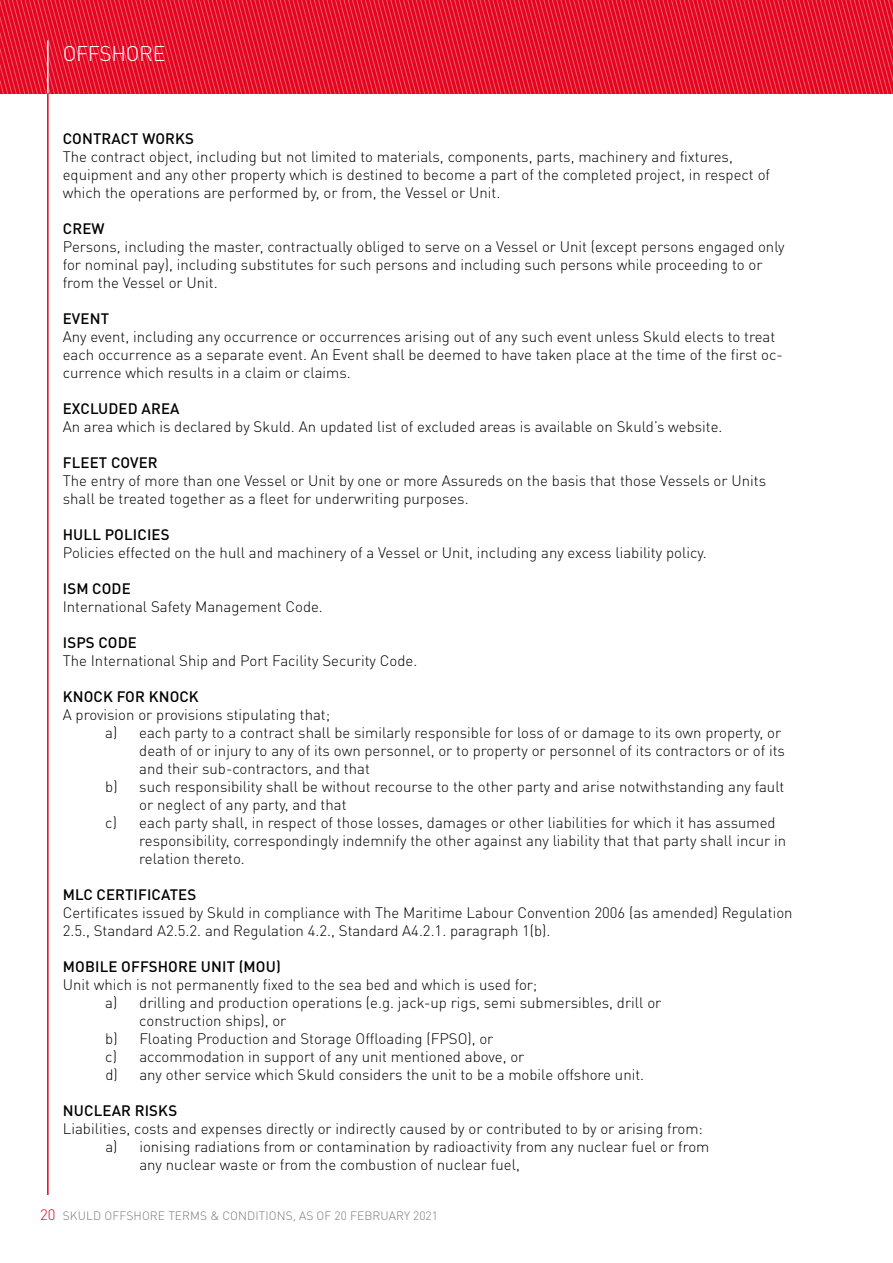
<style>
.page{position:relative;width:893px;height:1263px;background:#fff}
.page>*{position:absolute;margin:0;border:0;box-sizing:border-box;transform-origin:0 0}
.t1{font:300 21px "DINOT";letter-spacing:-.015em;color:#fff}
.t2{font:300 15px/18px "DINOT";color:#000}
.t3{font:500 15px "DINOT";letter-spacing:.01em;color:#000}
.t4{font:300 15px "DINOT";color:#e40521}
.t5{font:300 12px "DINOT";letter-spacing:.01em;color:#7c7b7b}
</style>
<div class="page">
<svg style="left:0;top:0;width:893px;height:94px;background:#e61933"></svg>
<hr style="left:47px;top:40px;width:2px;height:54px;background:#fff">
<hr style="left:47px;top:94px;width:2px;height:1101px;background:#e40521">
<h1 class="t1" style="left:63px;top:41px;width:104px">OFFSHORE</h1>
<p class="t3" style="left:63px;top:129px;width:133px">CONTRACT WORKS</p>
<p class="t2" style="left:63px;top:147px;width:709px">The contract object, including but not limited to materials, components, parts, machinery and fixtures, equipment and any other property which is destined to become a part of the completed project, in respect of which the operations are performed by, or from, the Vessel or Unit.</p>
<p class="t3" style="left:63px;top:219px;width:43px">CREW</p>
<p class="t2" style="left:63px;top:237px;width:723px">Persons, including the master, contractually obliged to serve on a Vessel or Unit (except persons engaged only for nominal pay), including substitutes for such persons and including such persons while proceeding to or from the Vessel or Unit.</p>
<p class="t3" style="left:63px;top:309px;width:48px">EVENT</p>
<p class="t2" style="left:63px;top:327px;width:722px">Any event, including any occurrence or occurrences arising out of any such event unless Skuld elects to treat each occurrence as a separate event. An Event shall be deemed to have taken place at the time of the first oc&shy;currence which results in a claim or claims.</p>
<p class="t3" style="left:63px;top:399px;width:118px">EXCLUDED AREA</p>
<p class="t2" style="left:63px;top:417px;width:661px">An area which is declared by Skuld. An updated list of excluded areas is available on Skuld’s website.</p>
<p class="t3" style="left:63px;top:453px;width:96px">FLEET COVER</p>
<p class="t2" style="left:63px;top:471px;width:705px">The entry of more than one Vessel or Unit by one or more Assureds on the basis that those Vessels or Units shall be treated together as a fleet for underwriting purposes.</p>
<p class="t3" style="left:63px;top:525px;width:108px">HULL POLICIES</p>
<p class="t2" style="left:63px;top:543px;width:646px">Policies effected on the hull and machinery of a Vessel or Unit, including any excess liability policy.</p>
<p class="t3" style="left:63px;top:579px;width:69px">ISM CODE</p>
<p class="t2" style="left:63px;top:597px;width:262px">International Safety Management Code.</p>
<p class="t3" style="left:63px;top:633px;width:76px">ISPS CODE</p>
<p class="t2" style="left:63px;top:651px;width:356px">The International Ship and Port Facility Security Code.</p>
<p class="t3" style="left:63px;top:687px;width:138px">KNOCK FOR KNOCK</p>
<p class="t2" style="left:63px;top:705px;width:269px">A provision or provisions stipulating that;</p>
<p class="t2" style="left:105px;top:723px;width:677px">a) each party to a contract shall be similarly responsible for loss of or damage to its own property, or</p>
<p class="t2" style="left:139px;top:741px;width:647px">death of or injury to any of its own personnel, or to property or personnel of its contractors or of its</p>
<p class="t2" style="left:139px;top:759px;width:232px">and their sub-contractors, and that</p>
<p class="t2" style="left:105px;top:777px;width:681px">b) such responsibility shall be without recourse to the other party and arise notwithstanding any fault</p>
<p class="t2" style="left:139px;top:795px;width:209px">or neglect of any party, and that</p>
<p class="t2" style="left:105px;top:813px;width:672px">c) each party shall, in respect of those losses, damages or other liabilities for which it has assumed</p>
<p class="t2" style="left:139px;top:831px;width:648px">responsibility, correspondingly indemnify the other against any liability that that party shall incur in</p>
<p class="t2" style="left:139px;top:849px;width:107px">relation thereto.</p>
<p class="t3" style="left:63px;top:885px;width:135px">MLC CERTIFICATES</p>
<p class="t2" style="left:63px;top:903px;width:731px">Certificates issued by Skuld in compliance with The Maritime Labour Convention 2006 (as amended) Regulation<br>2.5., Standard A2.5.2. and Regulation 4.2., Standard A4.2.1. paragraph 1(b).</p>
<p class="t3" style="left:63px;top:957px;width:219px">MOBILE OFFSHORE UNIT (MOU)</p>
<p class="t2" style="left:63px;top:975px;width:476px">Unit which is not permanently fixed to the sea bed and which is used for;</p>
<p class="t2" style="left:105px;top:993px;width:558px">a) drilling and production operations (e.g. jack-up rigs, semi submersibles, drill or</p>
<p class="t2" style="left:139px;top:1011px;width:149px">construction ships), or</p>
<p class="t2" style="left:105px;top:1029px;width:390px">b) Floating Production and Storage Offloading (FPSO), or</p>
<p class="t2" style="left:105px;top:1047px;width:421px">c) accommodation in support of any unit mentioned above, or</p>
<p class="t2" style="left:105px;top:1065px;width:540px">d) any other service which Skuld considers the unit to be a mobile offshore unit.</p>
<p class="t3" style="left:63px;top:1101px;width:116px">NUCLEAR RISKS</p>
<p class="t2" style="left:63px;top:1119px;width:642px">Liabilities, costs and expenses directly or indirectly caused by or contributed to by or arising from:</p>
<p class="t2" style="left:105px;top:1137px;width:606px">a) ionising radiations from or contamination by radioactivity from any nuclear fuel or from</p>
<p class="t2" style="left:139px;top:1155px;width:382px">any nuclear waste or from the combustion of nuclear fuel,</p>
<p class="t4" style="left:40px;top:1206px;width:17px">20</p>
<p class="t5" style="left:63px;top:1209px;width:377px">SKULD OFFSHORE TERMS &amp; CONDITIONS, AS OF 20 FEBRUARY 2021</p>
</div>
